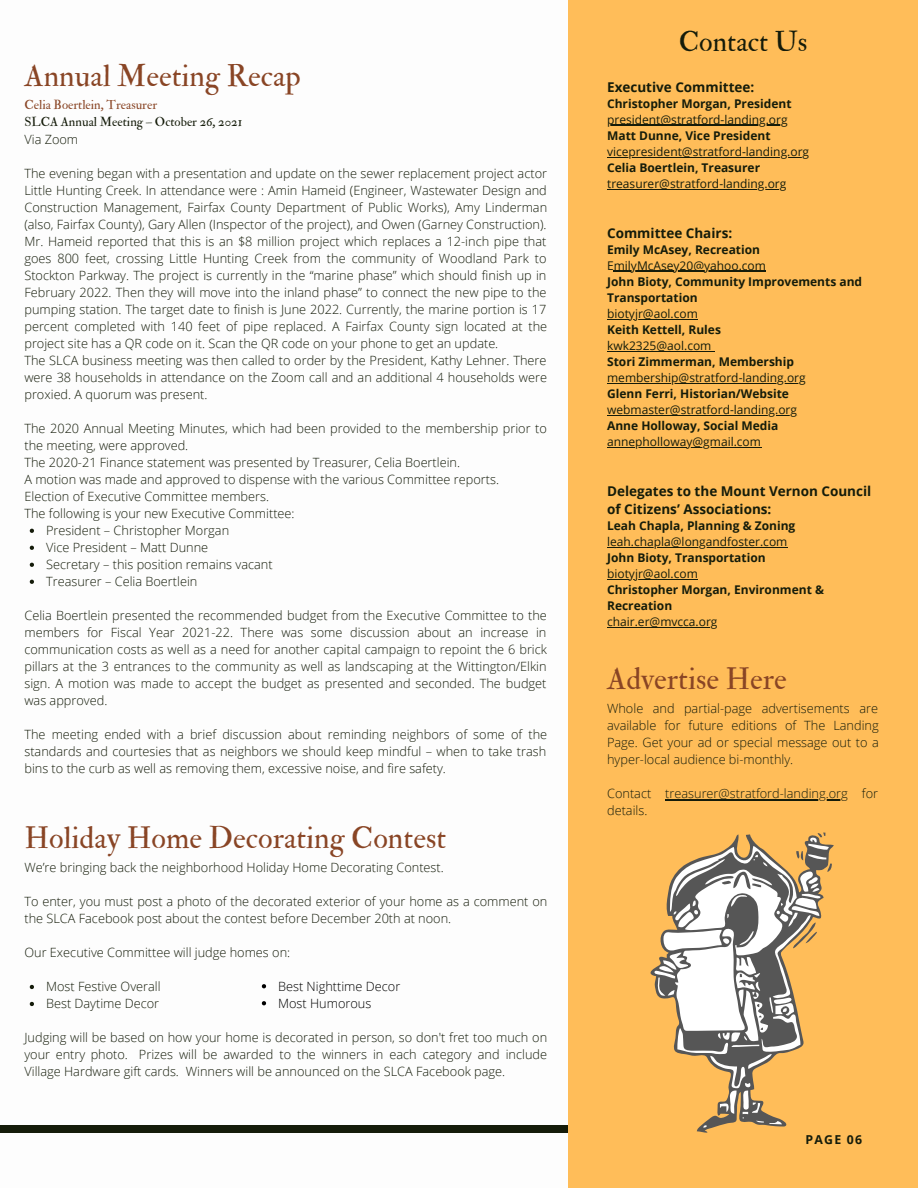
<style>
.page{position:relative;width:918px;height:1188px;background:#fff}
.page>*{position:absolute;margin:0;border:0;box-sizing:border-box;transform-origin:0 0}
.t1{font:30.3px "IM FELL Double Pica Roman";color:#894525}
.t2{font:28.05px "IM FELL Double Pica Roman";color:#151c0a}
.t3{font:700 13.5px/18px "Open Sans";color:#151c0a}
.t4{font:300 12.75px/17px "Open Sans";color:#151c0a;text-align:justify}
.t5{font:12.75px "IM FELL Double Pica Roman";color:#151c0a}
.t6{font:300 12.75px "Open Sans";color:#000}
.t7{font:12.75px "IM FELL Double Pica Roman";color:#894525}
.t8{font:700 12.3px "Open Sans";letter-spacing:.1em;color:#151c0a}
.t9{font:12px/16px "Open Sans";color:#151c0a}
.t10{font:700 12px/16px "Open Sans";color:#151c0a}
.s1{font-weight:700}
.s2{font-weight:400}
</style>
<div class="page">
<div style="left:0;top:1126px;width:918px;height:7px;background:#151c0a"></div>
<svg style="left:30px;top:529px;width:4px;height:4px"></svg>
<svg style="left:30px;top:546px;width:4px;height:4px"></svg>
<svg style="left:30px;top:563px;width:4px;height:4px"></svg>
<svg style="left:30px;top:580px;width:4px;height:4px"></svg>
<div style="left:568px;top:0;width:350px;height:1188px;background:#ffbd59"></div>
<svg style="left:654px;top:837px;width:178px;height:291px"></svg>
<svg style="left:30px;top:985px;width:4px;height:4px"></svg>
<svg style="left:30px;top:1002px;width:4px;height:4px"></svg>
<hr style="left:665px;top:800px;width:183px;height:1px;background:#151c0a">
<hr style="left:607px;top:125px;width:181px;height:1px;background:#151c0a">
<hr style="left:607px;top:157px;width:202px;height:1px;background:#151c0a">
<hr style="left:607px;top:189px;width:180px;height:1px;background:#151c0a">
<hr style="left:614px;top:271px;width:152px;height:1px;background:#151c0a">
<hr style="left:607px;top:319px;width:91px;height:1px;background:#151c0a">
<hr style="left:607px;top:351px;width:105px;height:1px;background:#151c0a">
<hr style="left:607px;top:383px;width:199px;height:1px;background:#151c0a">
<hr style="left:607px;top:415px;width:190px;height:1px;background:#151c0a">
<hr style="left:607px;top:447px;width:154px;height:1px;background:#151c0a">
<hr style="left:607px;top:547px;width:181px;height:1px;background:#151c0a">
<hr style="left:607px;top:579px;width:91px;height:1px;background:#151c0a">
<hr style="left:607px;top:627px;width:111px;height:1px;background:#151c0a">
<svg style="left:262px;top:984px;width:4px;height:4px"></svg>
<svg style="left:262px;top:1001px;width:4px;height:4px"></svg>
<p class="t1" style="left:24px;top:57px;width:278px">Annual Meeting Recap</p>
<p class="t7" style="left:24px;top:97px;width:134px">Celia Boertlein, Treasurer</p>
<p class="t5" style="left:24px;top:114px;width:219px">SLCA Annual Meeting – October 26, 2021</p>
<p class="t4" style="left:24px;top:131px;width:55px">Via Zoom</p>
<p class="t4" style="left:24px;top:165px;width:524px">The evening began with a presentation and update on the sewer replacement project actor Little Hunting Creek. In attendance were : Amin Hameid (Engineer, Wastewater Design and Construction Management, Fairfax County Department of Public Works), Amy Linderman (also, Fairfax County), Gary Allen (Inspector of the project), and Owen (Garney Construction).</p>
<p class="t4" style="left:24px;top:233px;width:524px">Mr. Hameid reported that this is an $8 million project which replaces a 12-inch pipe that goes 800 feet, crossing Little Hunting Creek from the community of Woodland Park to Stockton Parkway. The project is currently in the “marine phase” which should finish up in February 2022. Then they will move into the inland phase” to connect the new pipe to the pumping station. The target date to finish is June 2022. Currently, the marine portion is 17 percent completed with 140 feet of pipe replaced. A Fairfax County sign located at the project site has a QR code on it. Scan the QR code on your phone to get an update.</p>
<p class="t4" style="left:24px;top:352px;width:524px">The SLCA business meeting was then called to order by the President, Kathy Lehner. There were 38 households in attendance on the Zoom call and an additional 4 households were proxied. A quorum was present.</p>
<p class="t4" style="left:24px;top:420px;width:524px">The 2020 Annual Meeting Minutes, which had been provided to the membership prior to the meeting, were approved.</p>
<p class="t4" style="left:24px;top:454px;width:437px">The 2020-21 Finance statement was presented by Treasurer, Celia Boertlein.</p>
<p class="t4" style="left:24px;top:471px;width:476px">A motion was made and approved to dispense with the various Committee reports.</p>
<p class="t4" style="left:24px;top:488px;width:246px">Election of Executive Committee members.</p>
<p class="t4" style="left:24px;top:505px;width:272px">The following is your new Executive Committee:</p>
<p class="t4" style="left:46px;top:522px;width:185px">President – Christopher Morgan</p>
<p class="t4" style="left:46px;top:539px;width:164px">Vice President – Matt Dunne</p>
<p class="t4" style="left:46px;top:556px;width:228px">Secretary – this position remains vacant</p>
<p class="t4" style="left:46px;top:573px;width:153px">Treasurer – Celia Boertlein</p>
<p class="t4" style="left:24px;top:607px;width:524px">Celia Boertlein presented the recommended budget from the Executive Committee to the members for Fiscal Year 2021-22. There was some discussion about an increase in communication costs as well as a need for another capital campaign to repoint the 6 brick pillars at the 3 entrances to the community as well as landscaping at the Wittington/Elkin sign. A motion was made to accept the budget as presented and seconded. The budget was approved.</p>
<p class="t4" style="left:24px;top:726px;width:524px">The meeting ended with a brief discussion about reminding neighbors of some of the standards and courtesies that as neighbors we should keep mindful – when to take trash bins to the curb as well as removing them, excessive noise, and fire safety.</p>
<p class="t1" style="left:24px;top:819px;width:423px">Holiday Home Decorating Contest</p>
<p class="t4" style="left:24px;top:859px;width:421px">We’re bringing back the neighborhood Holiday Home Decorating Contest.</p>
<p class="t4" style="left:24px;top:893px;width:524px">To enter, you must post a photo of the decorated exterior of your home as a comment on the SLCA Facebook post about the contest before December 20th at noon.</p>
<p class="t4" style="left:24px;top:944px;width:267px">Our Executive Committee will judge homes on:</p>
<p class="t4" style="left:46px;top:978px;width:116px">Most Festive Overall</p>
<p class="t4" style="left:46px;top:995px;width:115px">Best Daytime Decor</p>
<p class="t6" style="left:278px;top:977px;width:124px">Best Nighttime Decor</p>
<p class="t6" style="left:278px;top:994px;width:95px">Most Humorous</p>
<p class="t4" style="left:24px;top:1029px;width:524px">Judging will be based on how your home is decorated in person, so don't fret too much on your entry photo. Prizes will be awarded to the winners in each category and include Village Hardware gift cards. Winners will be announced on the SLCA Facebook page.</p>
<p class="t2" style="left:679px;top:24px;width:130px">Contact Us</p>
<p class="t3" style="left:607px;top:77px;width:149px">Executive Committee:</p>
<p class="t9" style="left:607px;top:95px;width:186px"><span class="s1">Christopher Morgan, President </span>president@stratford-landing.org</p>
<p class="t9" style="left:607px;top:127px;width:204px"><span class="s1">Matt Dunne, Vice President </span>vicepresident@stratford-landing.org</p>
<p class="t9" style="left:607px;top:159px;width:181px"><span class="s1">Celia Boertlein, Treasurer </span>treasurer@stratford-landing.org</p>
<p class="t3" style="left:607px;top:223px;width:127px">Committee Chairs:</p>
<p class="t9" style="left:607px;top:241px;width:160px"><span class="s1">Emily McAsey, Recreation<br></span>EmilyMcAsey20@yahoo.com</p>
<p class="t10" style="left:607px;top:273px;width:257px">John Bioty, Community Improvements and<br>Transportation</p>
<p class="t9" style="left:607px;top:305px;width:92px">biotyjr@aol.com</p>
<p class="t10" style="left:607px;top:321px;width:115px">Keith Kettell, Rules</p>
<p class="t9" style="left:607px;top:337px;width:106px">kwk2325@aol.com</p>
<p class="t9" style="left:607px;top:353px;width:200px"><span class="s1">Stori Zimmerman, Membership </span>membership@stratford-landing.org</p>
<p class="t9" style="left:607px;top:385px;width:191px"><span class="s1">Glenn Ferri, Historian/Website </span>webmaster@stratford-landing.org</p>
<p class="t10" style="left:607px;top:417px;width:173px">Anne Holloway, Social Media <span class="s2">annepholloway@gmail.com</span></p>
<p class="t3" style="left:607px;top:481px;width:266px">Delegates to the Mount Vernon Council of Citizens’ Associations:</p>
<p class="t9" style="left:607px;top:517px;width:190px"><span class="s1">Leah Chapla, Planning &amp; Zoning </span>leah.chapla@longandfoster.com</p>
<p class="t10" style="left:607px;top:549px;width:160px">John Bioty, Transportation</p>
<p class="t9" style="left:607px;top:565px;width:92px">biotyjr@aol.com</p>
<p class="t10" style="left:607px;top:581px;width:218px">Christopher Morgan, Environment &amp;<br>Recreation</p>
<p class="t9" style="left:607px;top:613px;width:112px">chair.er@mvcca.org</p>
<p class="t1" style="left:607px;top:661px;width:181px">Advertise Here</p>
<p class="t4" style="left:607px;top:700px;width:273px">Whole and partial-page advertisements are available for future editions of The Landing Page. Get your ad or special message out to a hyper-local audience bi-monthly.</p>
<p class="t4" style="left:607px;top:785px;width:273px">Contact treasurer@stratford-landing.org for details.</p>
<p class="t8" style="left:806px;top:1131px;width:58px">PAGE 06</p>
</div>
